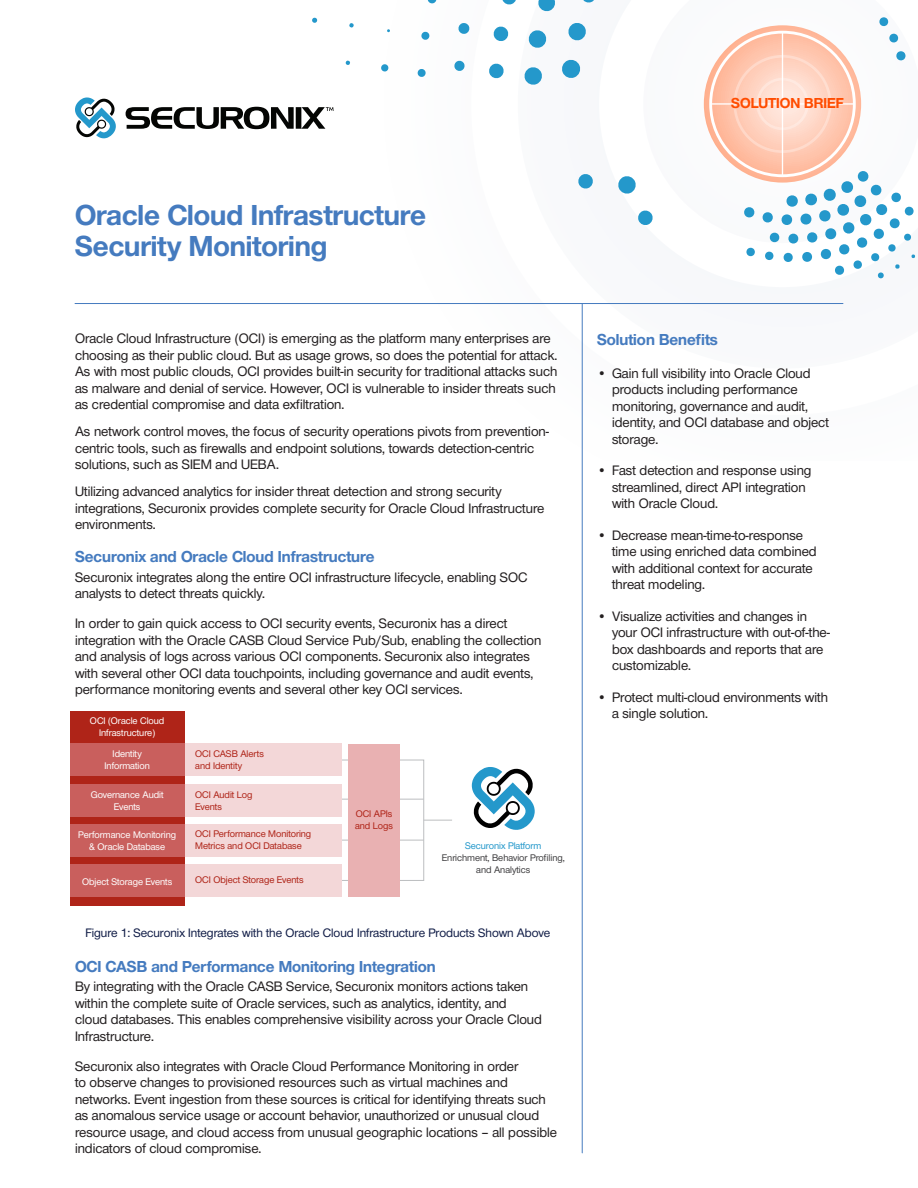
<style>
.page{position:relative;width:918px;height:1188px;background:#fff}
.page>*{position:absolute;margin:0;border:0;box-sizing:border-box;transform-origin:0 0}
.t1{font:700 30px/31.5px "Nimbus Sans Novus DOT";color:#457bbf}
.body{font:700 16.5px "Nimbus Sans Novus DOT";color:#457bbf}
.L1{font:700 16.5px "Nimbus Sans Novus DOT";color:#457bbf}
.t2{font:700 15px "Nimbus Sans Novus DOT";color:#ff4c00}
.body-2{font:500 14.25px/16.5px "Nimbus Sans Novus DOT";color:#231f20}
.L1-2{font:500 14.25px/16.5px "Nimbus Sans Novus DOT";color:#231f20}
.t3{font:500 12.75px "Nimbus Sans Novus DOT";color:#111d47}
.t4{font:500 10.05px/12px "Nimbus Sans Novus DOT";color:#fff;text-align:center}
.t5{font:500 10.05px/12px "Nimbus Sans Novus DOT";color:#af2418}
.t6{font:500 10.05px/12px "Nimbus Sans Novus DOT";color:#414042;text-align:center}
.s1{color:#2498cb}
</style>
<div class="page">
<svg style="left:709px;top:17px;width:206px;height:262px"></svg>
<svg style="left:312px;top:17px;width:6px;height:6px"></svg>
<svg style="left:345px;top:60px;width:5px;height:5px"></svg>
<svg style="left:349px;top:23px;width:5px;height:5px"></svg>
<svg style="left:381px;top:64px;width:8px;height:8px"></svg>
<svg style="left:417px;top:69px;width:9px;height:8px"></svg>
<svg style="left:421px;top:31px;width:9px;height:9px"></svg>
<svg style="left:427px;top:0;width:10px;height:4px"></svg>
<svg style="left:454px;top:60px;width:11px;height:11px"></svg>
<svg style="left:458px;top:23px;width:12px;height:11px"></svg>
<svg style="left:489px;top:63px;width:15px;height:16px"></svg>
<svg style="left:493px;top:26px;width:16px;height:15px"></svg>
<svg style="left:502px;top:0;width:14px;height:5px"></svg>
<svg style="left:524px;top:67px;width:18px;height:18px"></svg>
<svg style="left:528px;top:30px;width:19px;height:18px"></svg>
<svg style="left:538px;top:0;width:17px;height:12px"></svg>
<svg style="left:578px;top:174px;width:15px;height:15px"></svg>
<svg style="left:562px;top:59px;width:19px;height:19px"></svg>
<svg style="left:568px;top:23px;width:18px;height:18px"></svg>
<svg style="left:583px;top:0;width:11px;height:3px"></svg>
<svg style="left:638px;top:210px;width:15px;height:15px"></svg>
<svg style="left:618px;top:176px;width:18px;height:18px"></svg>
<svg style="left:75px;top:98px;width:41px;height:40px"></svg>
<svg style="left:126px;top:107px;width:208px;height:22px"></svg>
<hr style="left:582px;top:304px;width:1px;height:849px;background:#457bbf">
<hr style="left:75px;top:303px;width:768px;height:1px;background:#457bbf">
<div style="left:341px;top:760px;width:83px;height:121px;border:1px solid #bcbec0"></div>
<hr style="left:341px;top:840px;width:83px;height:1px;background:#bcbec0">
<hr style="left:341px;top:799px;width:83px;height:1px;background:#bcbec0">
<svg style="left:424px;top:820px;width:28px;height:1px"></svg>
<div style="left:70px;top:711px;width:115px;height:195px;background:#af2418"></div>
<div style="left:70px;top:744px;width:115px;height:32px;background:#c95f5d"></div>
<div style="left:70px;top:784px;width:115px;height:32px;background:#c95f5d"></div>
<div style="left:70px;top:824px;width:115px;height:32px;background:#c95f5d"></div>
<div style="left:70px;top:864px;width:115px;height:33px;background:#c95f5d"></div>
<div style="left:185px;top:744px;width:156px;height:32px;background:#f3d7d8"></div>
<div style="left:348px;top:744px;width:52px;height:153px;background:#e9b1b2"></div>
<div style="left:185px;top:784px;width:156px;height:32px;background:#f3d7d8"></div>
<div style="left:185px;top:824px;width:156px;height:32px;background:#f3d7d8"></div>
<div style="left:185px;top:864px;width:156px;height:33px;background:#f3d7d8"></div>
<svg style="left:472px;top:767px;width:63px;height:63px"></svg>
<p class="t2" style="left:731px;top:94px;width:114px">SOLUTION BRIEF</p>
<p class="t1" style="left:75px;top:199px;width:353px">Oracle Cloud Infrastructure<br>Security Monitoring</p>
<p class="L1-2" style="left:75px;top:330px;width:484px">Oracle Cloud Infrastructure (OCI) is emerging as the platform many enterprises are choosing as their public cloud. But as usage grows, so does the potential for attack.<br>As with most public clouds, OCI provides built-in security for traditional attacks such as malware and denial of service. However, OCI is vulnerable to insider threats such as credential compromise and data exfiltration.</p>
<p class="L1-2" style="left:75px;top:423px;width:476px">As network control moves, the focus of security operations pivots from prevention&shy;centric tools, such as firewalls and endpoint solutions, towards detection-centric solutions, such as SIEM and UEBA.</p>
<p class="L1-2" style="left:75px;top:483px;width:471px">Utilizing advanced analytics for insider threat detection and strong security integrations, Securonix provides complete security for Oracle Cloud Infrastructure environments.</p>
<p class="body" style="left:75px;top:547px;width:301px">Securonix and Oracle Cloud Infrastructure</p>
<p class="body-2" style="left:75px;top:569px;width:454px">Securonix integrates along the entire OCI infrastructure lifecycle, enabling SOC analysts to detect threats quickly.</p>
<p class="body-2" style="left:75px;top:615px;width:468px">In order to gain quick access to OCI security events, Securonix has a direct integration with the Oracle CASB Cloud Service Pub/Sub, enabling the collection and analysis of logs across various OCI components. Securonix also integrates with several other OCI data touchpoints, including governance and audit events, performance monitoring events and several other key OCI services.</p>
<p class="t4" style="left:90px;top:715px;width:76px">OCI (Oracle Cloud<br>Infrastructure)</p>
<p class="t4" style="left:105px;top:747px;width:47px">Identity<br>Information</p>
<p class="t5" style="left:195px;top:748px;width:70px">OCI CASB Alerts and Identity</p>
<p class="t4" style="left:91px;top:788px;width:74px">Governance Audit<br>Events</p>
<p class="t4" style="left:78px;top:829px;width:99px">Performance Monitoring &amp; Oracle Database</p>
<p class="t4" style="left:82px;top:875px;width:92px">Object Storage Events</p>
<p class="t5" style="left:195px;top:788px;width:59px">OCI Audit Log<br>Events</p>
<p class="t5" style="left:195px;top:828px;width:118px">OCI Performance Monitoring<br>Metrics and OCI Database</p>
<p class="t5" style="left:195px;top:874px;width:110px">OCI Object Storage Events</p>
<p class="t5" style="left:355px;top:808px;width:39px">OCI APIs and Logs</p>
<p class="t6" style="left:442px;top:839px;width:124px"><span class="s1">Securonix Platform<br></span>Enrichment, Behavior Profiling, and Analytics</p>
<p class="t3" style="left:85px;top:925px;width:466px">Figure 1: Securonix Integrates with the Oracle Cloud Infrastructure Products Shown Above</p>
<p class="body" style="left:75px;top:957px;width:362px">OCI CASB and Performance Monitoring Integration</p>
<p class="body-2" style="left:75px;top:978px;width:468px">By integrating with the Oracle CASB Service, Securonix monitors actions taken within the complete suite of Oracle services, such as analytics, identity, and cloud databases. This enables comprehensive visibility across your Oracle Cloud Infrastructure.</p>
<p class="body-2" style="left:75px;top:1058px;width:484px">Securonix also integrates with Oracle Cloud Performance Monitoring in order<br>to observe changes to provisioned resources such as virtual machines and networks. Event ingestion from these sources is critical for identifying threats such as anomalous service usage or account behavior, unauthorized or unusual cloud resource usage, and cloud access from unusual geographic locations – all possible indicators of cloud compromise.</p>
<p class="L1" style="left:597px;top:330px;width:123px">Solution Benefits</p>
<p class="body-2" style="left:612px;top:365px;width:218px;text-indent:-15px">• Gain full visibility into Oracle Cloud products including performance monitoring, governance and audit, identity, and OCI database and object storage.</p>
<p class="body-2" style="left:612px;top:462px;width:201px;text-indent:-15px">• Fast detection and response using streamlined, direct API integration with Oracle Cloud.</p>
<p class="body-2" style="left:612px;top:527px;width:206px;text-indent:-15px">• Decrease mean-time-to-response time using enriched data combined with additional context for accurate threat modeling.</p>
<p class="body-2" style="left:612px;top:608px;width:220px;text-indent:-15px">• Visualize activities and changes in your OCI infrastructure with out-of-the&shy;box dashboards and reports that are customizable.</p>
<p class="body-2" style="left:612px;top:689px;width:218px;text-indent:-15px">• Protect multi-cloud environments with a single solution.</p>
</div>
